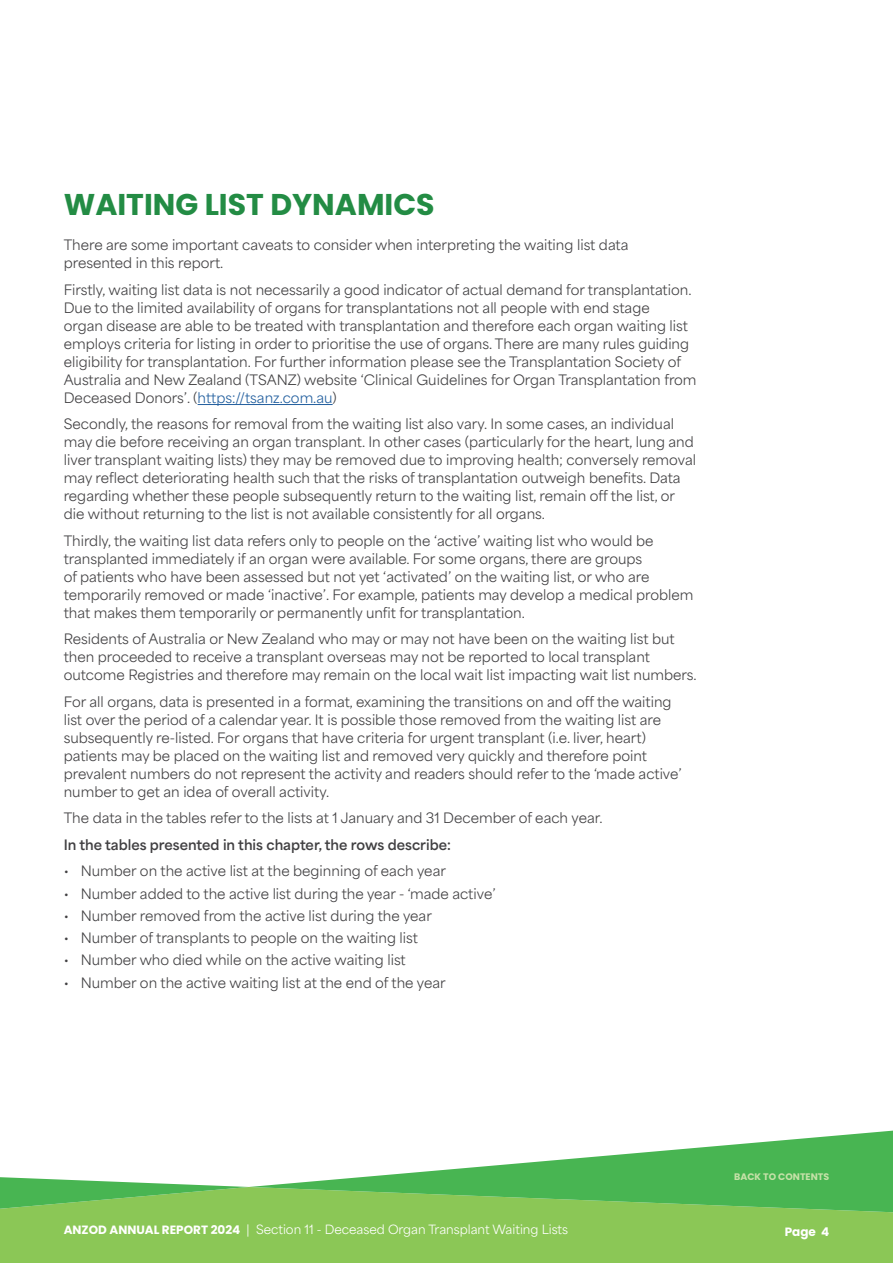
<style>
.page{position:relative;width:893px;height:1263px;background:#fff}
.page>*{position:absolute;margin:0;border:0;box-sizing:border-box;transform-origin:0 0}
.t1{font:700 30px "Poppins";color:#238c44}
.t2{font:13.5px/18px "Area Normal";color:#414042}
.t3{font:700 13.5px "Area Normal";color:#414042}
.t4{font:12px "Area Normal";color:#fff}
.t5{font:700 12px "Poppins";color:#fff}
.t6{font:700 9.45px "Poppins";color:#c6e1a8}
.s1{color:#215e9e}
.s2{font-family:"Poppins";font-weight:700}
</style>
<div class="page">
<svg style="left:0;top:1130px;width:893px;height:133px;fill:#8bc756"></svg>
<hr style="left:198px;top:404px;width:135px;height:1px;background:#215e9e">
<h1 class="t1" style="left:64px;top:187px;width:372px">WAITING LIST DYNAMICS</h1>
<p class="t2" style="left:64px;top:234px;width:566px">There are some important caveats to consider when interpreting the waiting list data presented in this report.</p>
<p class="t2" style="left:64px;top:279px;width:634px">Firstly, waiting list data is not necessarily a good indicator of actual demand for transplantation.<br>Due to the limited availability of organs for transplantations not all people with end stage<br>organ disease are able to be treated with transplantation and therefore each organ waiting list employs criteria for listing in order to prioritise the use of organs. There are many rules guiding eligibility for transplantation. For further information please see the Transplantation Society of Australia and New Zealand (TSANZ) website ‘Clinical Guidelines for Organ Transplantation from Deceased Donors’. (<span class="s1">https://tsanz.com.au</span>)</p>
<p class="t2" style="left:64px;top:413px;width:634px">Secondly, the reasons for removal from the waiting list also vary. In some cases, an individual may die before receiving an organ transplant. In other cases (particularly for the heart, lung and liver transplant waiting lists) they may be removed due to improving health; conversely removal may reflect deteriorating health such that the risks of transplantation outweigh benefits. Data regarding whether these people subsequently return to the waiting list, remain off the list, or die without returning to the list is not available consistently for all organs.</p>
<p class="t2" style="left:64px;top:530px;width:631px">Thirdly, the waiting list data refers only to people on the ‘active’ waiting list who would be transplanted immediately if an organ were available. For some organs, there are groups<br>of patients who have been assessed but not yet ‘activated’ on the waiting list, or who are temporarily removed or made ‘inactive’. For example, patients may develop a medical problem that makes them temporarily or permanently unfit for transplantation.</p>
<p class="t2" style="left:64px;top:628px;width:634px">Residents of Australia or New Zealand who may or may not have been on the waiting list but then proceeded to receive a transplant overseas may not be reported to local transplant outcome Registries and therefore may remain on the local wait list impacting wait list numbers.</p>
<p class="t2" style="left:64px;top:691px;width:619px">For all organs, data is presented in a format, examining the transitions on and off the waiting list over the period of a calendar year. It is possible those removed from the waiting list are subsequently re-listed. For organs that have criteria for urgent transplant (i.e. liver, heart) patients may be placed on the waiting list and removed very quickly and therefore point prevalent numbers do not represent the activity and readers should refer to the ‘made active’ number to get an idea of overall activity.</p>
<p class="t2" style="left:64px;top:807px;width:540px">The data in the tables refer to the lists at 1 January and 31 December of each year.</p>
<p class="t3" style="left:64px;top:832px;width:389px">In the tables presented in this chapter, the rows describe:</p>
<p class="t2" style="left:64px;top:860px;width:384px">• Number on the active list at the beginning of each year</p>
<p class="t2" style="left:64px;top:883px;width:433px">• Number added to the active list during the year - ‘made active’</p>
<p class="t2" style="left:64px;top:905px;width:370px">• Number removed from the active list during the year</p>
<p class="t2" style="left:64px;top:927px;width:356px">• Number of transplants to people on the waiting list</p>
<p class="t2" style="left:64px;top:949px;width:343px">• Number who died while on the active waiting list</p>
<p class="t2" style="left:64px;top:972px;width:383px">• Number on the active waiting list at the end of the year</p>
<p class="t6" style="left:734px;top:1171px;width:96px">BACK TO CONTENTS</p>
<p class="t4" style="left:64px;top:1219px;width:506px"><span class="s2">ANZOD ANNUAL REPORT 2024</span> | Section 11 - Deceased Organ Transplant Waiting Lists</p>
<p class="t5" style="left:785px;top:1225px;width:46px">Page 4</p>
</div>
